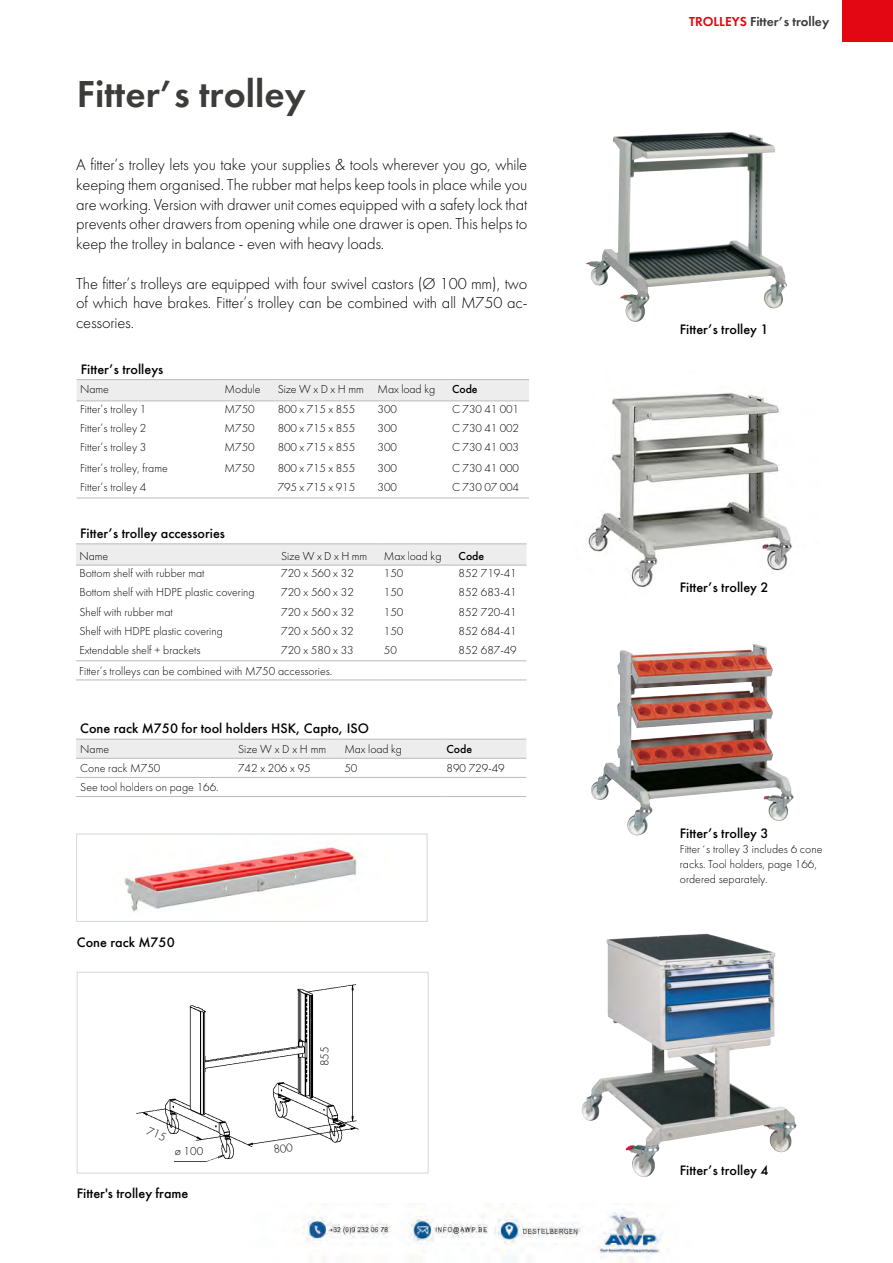
<style>
.page{position:relative;width:893px;height:1263px;background:#fff}
.page>*{position:absolute;margin:0;border:0;box-sizing:border-box;transform-origin:0 0}
.t1{font:39px "Futura Demi";color:#3c3c3b}
.t2{font:300 16.5px/19.8px "Futura";letter-spacing:-.01em;color:#000;text-align:justify}
.t3{font:500 14.25px "Futura";color:#000}
.t4{font:13.5px "Futura Demi";color:#3c3c3b}
.t5{font:300 12px/15px "Futura";color:#000}
.t6{font:500 12px "Futura";color:#000}
.s1{color:#e30613}
</style>
<div class="page">
<img style="left:582px;top:936px;width:214px;height:241px">
<img style="left:588px;top:393px;width:204px;height:194px">
<img style="left:591px;top:644px;width:203px;height:191px">
<img style="left:586px;top:132px;width:201px;height:190px">
<div style="left:77px;top:972px;width:352px;height:201px;background:#fff;border:1px solid #dadada"></div>
<img style="left:136px;top:984px;width:223px;height:178px">
<div style="left:320px;top:1025px;width:21px;height:41px;background:#fff"></div>
<img style="left:124px;top:847px;width:235px;height:65px">
<div style="left:76px;top:833px;width:352px;height:89px;border:1px solid #dadada"></div>
<div style="left:842px;top:0;width:51px;height:42px;background:#e30613"></div>
<svg style="left:76px;top:544px;width:451px;height:21px"></svg>
<hr style="left:76px;top:543px;width:202px;height:1px;background:#bababa">
<hr style="left:278px;top:543px;width:102px;height:1px;background:#bababa">
<hr style="left:380px;top:543px;width:75px;height:1px;background:#bababa">
<hr style="left:455px;top:543px;width:72px;height:1px;background:#bababa">
<hr style="left:76px;top:565px;width:202px;height:1px;background:#bababa">
<hr style="left:278px;top:565px;width:102px;height:1px;background:#bababa">
<hr style="left:380px;top:565px;width:75px;height:1px;background:#bababa">
<hr style="left:455px;top:565px;width:72px;height:1px;background:#bababa">
<hr style="left:76px;top:660px;width:202px;height:1px;background:#bababa">
<hr style="left:278px;top:660px;width:102px;height:1px;background:#bababa">
<hr style="left:380px;top:660px;width:75px;height:1px;background:#bababa">
<hr style="left:455px;top:660px;width:72px;height:1px;background:#bababa">
<hr style="left:76px;top:679px;width:202px;height:1px;background:#bababa">
<hr style="left:278px;top:679px;width:102px;height:1px;background:#bababa">
<hr style="left:380px;top:679px;width:75px;height:1px;background:#bababa">
<hr style="left:455px;top:679px;width:72px;height:1px;background:#bababa">
<div style="left:77px;top:380px;width:452px;height:20px;background:#ededed"></div>
<hr style="left:77px;top:379px;width:144px;height:1px;background:#bababa">
<hr style="left:221px;top:379px;width:53px;height:1px;background:#bababa">
<hr style="left:274px;top:379px;width:100px;height:1px;background:#bababa">
<hr style="left:374px;top:379px;width:75px;height:1px;background:#bababa">
<hr style="left:449px;top:379px;width:80px;height:1px;background:#bababa">
<hr style="left:77px;top:400px;width:144px;height:1px;background:#bababa">
<hr style="left:221px;top:400px;width:53px;height:1px;background:#bababa">
<hr style="left:274px;top:400px;width:100px;height:1px;background:#bababa">
<hr style="left:374px;top:400px;width:75px;height:1px;background:#bababa">
<hr style="left:449px;top:400px;width:80px;height:1px;background:#bababa">
<hr style="left:77px;top:498px;width:144px;height:1px;background:#bababa">
<hr style="left:221px;top:498px;width:53px;height:1px;background:#bababa">
<hr style="left:274px;top:498px;width:100px;height:1px;background:#bababa">
<hr style="left:374px;top:498px;width:75px;height:1px;background:#bababa">
<hr style="left:449px;top:498px;width:80px;height:1px;background:#bababa">
<div style="left:76px;top:740px;width:450px;height:18px;background:#ededed"></div>
<hr style="left:76px;top:739px;width:158px;height:1px;background:#bababa">
<hr style="left:234px;top:739px;width:106px;height:1px;background:#bababa">
<hr style="left:340px;top:739px;width:102px;height:1px;background:#bababa">
<hr style="left:442px;top:739px;width:84px;height:1px;background:#bababa">
<hr style="left:76px;top:758px;width:158px;height:1px;background:#bababa">
<hr style="left:234px;top:758px;width:106px;height:1px;background:#bababa">
<hr style="left:340px;top:758px;width:102px;height:1px;background:#bababa">
<hr style="left:442px;top:758px;width:84px;height:1px;background:#bababa">
<hr style="left:76px;top:777px;width:158px;height:1px;background:#bababa">
<hr style="left:234px;top:777px;width:106px;height:1px;background:#bababa">
<hr style="left:340px;top:777px;width:102px;height:1px;background:#bababa">
<hr style="left:442px;top:777px;width:84px;height:1px;background:#bababa">
<hr style="left:76px;top:796px;width:158px;height:1px;background:#bababa">
<hr style="left:234px;top:796px;width:106px;height:1px;background:#bababa">
<hr style="left:340px;top:796px;width:102px;height:1px;background:#bababa">
<hr style="left:442px;top:796px;width:84px;height:1px;background:#bababa">
<img style="left:302px;top:1203px;width:361px;height:60px">
<svg style="left:146px;top:1126px;width:20px;height:15px"></svg>
<svg style="left:273px;top:1139px;width:43px;height:23px"></svg>
<h1 class="t1" style="left:77px;top:69px;width:230px">Fitter’s trolley</h1>
<p class="t2" style="left:76px;top:155px;width:453px">A fitter’s trolley lets you take your supplies &amp; tools wherever you go, while keeping them organised. The rubber mat helps keep tools in place while you are working. Version with drawer unit comes equipped with a safety lock that prevents other drawers from opening while one drawer is open. This helps to keep the trolley in balance - even with heavy loads.</p>
<h2 class="t2" style="left:76px;top:273px;width:453px">The fitter’s trolleys are equipped with four swivel castors (Ø 100 mm), two of which have brakes. Fitter’s trolley can be combined with all M750 ac&shy;cessories.</h2>
<p class="t3" style="left:81px;top:360px;width:84px">Fitter’s trolleys</p>
<p class="t5" style="left:80px;top:382px;width:30px">Name</p>
<p class="t5" style="left:225px;top:382px;width:38px">Module</p>
<p class="t5" style="left:278px;top:382px;width:159px">Size W x D x H mm Max load kg</p>
<p class="t6" style="left:452px;top:382px;width:27px">Code</p>
<p class="t5" style="left:80px;top:402px;width:68px">Fitter’s trolley 1</p>
<p class="t5" style="left:225px;top:402px;width:32px">M750</p>
<p class="t5" style="left:278px;top:402px;width:79px">800 x 715 x 855</p>
<p class="t5" style="left:378px;top:402px;width:21px">300</p>
<p class="t5" style="left:452px;top:402px;width:69px">C 730 41 001</p>
<p class="t5" style="left:80px;top:421px;width:68px">Fitter’s trolley 2</p>
<p class="t5" style="left:225px;top:421px;width:32px">M750</p>
<p class="t5" style="left:278px;top:421px;width:79px">800 x 715 x 855</p>
<p class="t5" style="left:378px;top:421px;width:21px">300</p>
<p class="t5" style="left:452px;top:421px;width:69px">C 730 41 002</p>
<p class="t5" style="left:80px;top:440px;width:68px">Fitter’s trolley 3</p>
<p class="t5" style="left:225px;top:440px;width:32px">M750</p>
<p class="t5" style="left:278px;top:440px;width:79px">800 x 715 x 855</p>
<p class="t5" style="left:378px;top:440px;width:21px">300</p>
<p class="t5" style="left:452px;top:440px;width:69px">C 730 41 003</p>
<p class="t5" style="left:80px;top:460px;width:89px">Fitter’s trolley, frame</p>
<p class="t5" style="left:225px;top:460px;width:32px">M750</p>
<p class="t5" style="left:278px;top:460px;width:79px">800 x 715 x 855</p>
<p class="t5" style="left:378px;top:460px;width:21px">300</p>
<p class="t5" style="left:452px;top:460px;width:69px">C 730 41 000</p>
<p class="t5" style="left:80px;top:480px;width:68px">Fitter’s trolley 4</p>
<p class="t5" style="left:278px;top:480px;width:79px">795 x 715 x 915</p>
<p class="t5" style="left:378px;top:480px;width:21px">300</p>
<p class="t5" style="left:452px;top:480px;width:69px">C 730 07 004</p>
<p class="t3" style="left:80px;top:525px;width:146px">Fitter’s trolley accessories</p>
<p class="t5" style="left:79px;top:548px;width:30px">Name</p>
<p class="t5" style="left:281px;top:548px;width:88px">Size W x D x H mm</p>
<p class="t5" style="left:384px;top:548px;width:59px">Max load kg</p>
<p class="t6" style="left:459px;top:548px;width:27px">Code</p>
<p class="t5" style="left:79px;top:566px;width:127px">Bottom shelf with rubber mat</p>
<p class="t5" style="left:281px;top:566px;width:74px">720 x 560 x 32</p>
<p class="t5" style="left:384px;top:566px;width:21px">150</p>
<p class="t5" style="left:459px;top:566px;width:60px">852 719-41</p>
<p class="t5" style="left:79px;top:585px;width:177px">Bottom shelf with HDPE plastic covering</p>
<p class="t5" style="left:281px;top:585px;width:74px">720 x 560 x 32</p>
<p class="t5" style="left:384px;top:585px;width:21px">150</p>
<p class="t5" style="left:459px;top:585px;width:60px">852 683-41</p>
<p class="t5" style="left:79px;top:604px;width:95px">Shelf with rubber mat</p>
<p class="t5" style="left:281px;top:604px;width:74px">720 x 560 x 32</p>
<p class="t5" style="left:384px;top:604px;width:21px">150</p>
<p class="t5" style="left:459px;top:604px;width:60px">852 720-41</p>
<p class="t5" style="left:79px;top:623px;width:145px">Shelf with HDPE plastic covering</p>
<p class="t5" style="left:281px;top:623px;width:74px">720 x 560 x 32</p>
<p class="t5" style="left:384px;top:623px;width:21px">150</p>
<p class="t5" style="left:459px;top:623px;width:60px">852 684-41</p>
<p class="t5" style="left:79px;top:642px;width:123px">Extendable shelf + brackets</p>
<p class="t5" style="left:281px;top:642px;width:74px">720 x 580 x 33</p>
<p class="t5" style="left:384px;top:642px;width:15px">50</p>
<p class="t5" style="left:459px;top:642px;width:60px">852 687-49</p>
<p class="t5" style="left:79px;top:663px;width:254px">Fitter’s trolleys can be combined with M750 accessories.</p>
<p class="t3" style="left:80px;top:720px;width:290px">Cone rack M750 for tool holders HSK, Capto, ISO</p>
<p class="t5" style="left:80px;top:742px;width:30px">Name</p>
<p class="t5" style="left:238px;top:742px;width:90px">Size W x D x H mm</p>
<p class="t5" style="left:344px;top:742px;width:59px">Max load kg</p>
<p class="t6" style="left:446px;top:742px;width:27px">Code</p>
<p class="t5" style="left:80px;top:761px;width:82px">Cone rack M750</p>
<p class="t5" style="left:238px;top:761px;width:74px">742 x 206 x 95</p>
<p class="t5" style="left:344px;top:761px;width:15px">50</p>
<p class="t5" style="left:446px;top:761px;width:60px">890 729-49</p>
<p class="t5" style="left:80px;top:780px;width:140px">See tool holders on page 166.</p>
<p class="t3" style="left:77px;top:934px;width:99px">Cone rack M750</p>
<p class="t5" style="left:175px;top:1144px;width:30px">ø 100</p>
<p class="t3" style="left:77px;top:1185px;width:113px">Fitter's trolley frame</p>
<p class="t5" style="left:317px;top:1066px;width:21px;rotate:-90deg">855</p>
<p class="t4" style="left:689px;top:13px;width:142px"><span class="s1">TROLLEYS</span> Fitter’s trolley</p>
<p class="t3" style="left:680px;top:320px;width:90px">Fitter’s trolley 1</p>
<p class="t3" style="left:680px;top:579px;width:90px">Fitter’s trolley 2</p>
<p class="t3" style="left:680px;top:825px;width:90px">Fitter’s trolley 3</p>
<p class="t5" style="left:680px;top:841px;width:144px">Fitter´s trolley 3 includes 6 cone racks. Tool holders, page 166, ordered separately.</p>
<p class="t3" style="left:680px;top:1161px;width:90px">Fitter’s trolley 4</p>
</div>
